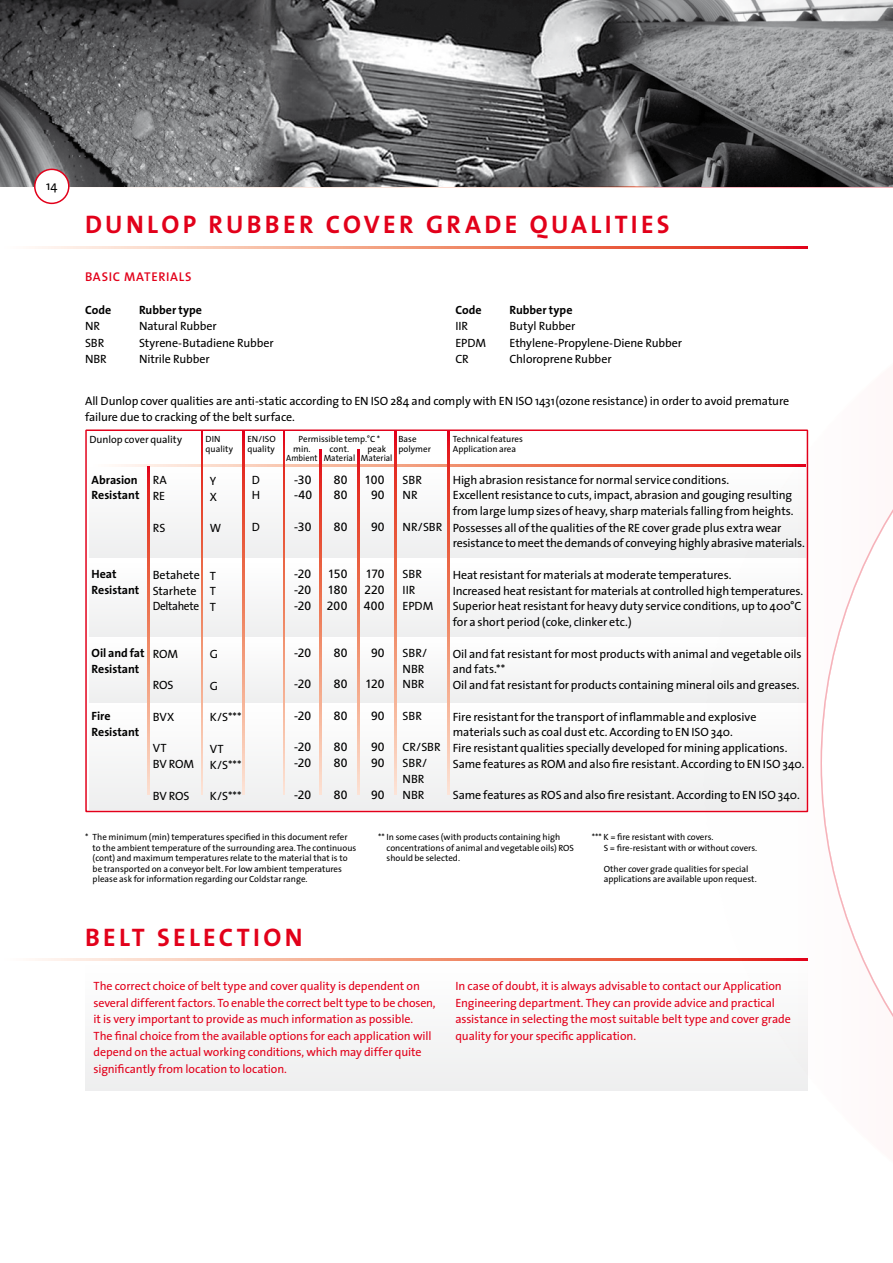
<style>
.page{position:relative;width:893px;height:1263px;background:#fff}
.page>*{position:absolute;margin:0;border:0;box-sizing:border-box;transform-origin:0 0}
.t1{font:700 25.5px "The Sans";letter-spacing:.13em;color:#e2001a}
.t2{font:600 12.75px "The Sans";letter-spacing:.06em;color:#e2001a}
.t3{font:12.75px "The Sans";color:#000}
.t4{font:12px/15.8px "The Sans";letter-spacing:-.01em;color:#000}
.t5{font:12px/16.5px "The Sans";letter-spacing:-.01em;color:#e2001a}
.t6{font:12px/15.8px "Frutiger LT Std";letter-spacing:.02em;color:#000}
.t7{font:700 12px/15.8px "The Sans";letter-spacing:-.005em;color:#000}
.t8{font:10.5px "The Sans";letter-spacing:-.005em;color:#000}
.t9{font:9px/10.5px "The Sans";color:#000}
</style>
<div class="page">
<svg style="left:0;top:186px;width:655px;height:1px"></svg>
<img style="left:0;top:0;width:702px;height:186px">
<svg style="left:702px;top:0;width:32px;height:187px;background:#696a6c"></svg>
<svg style="left:734px;top:0;width:159px;height:187px;background:#858687"></svg>
<div style="left:85px;top:958px;width:723px;height:133px;background:#f6f6f7"></div>
<svg style="left:32px;top:247px;width:776px;height:1px"></svg>
<svg style="left:32px;top:958px;width:776px;height:2px;background:#f0907a"></svg>
<div style="left:90px;top:703px;width:716px;height:106px;background:#f6f6f7"></div>
<div style="left:89px;top:465px;width:717px;height:93px;background:#f6f6f6"></div>
<div style="left:89px;top:561px;width:717px;height:76px;background:#f6f6f7"></div>
<div style="left:89px;top:637px;width:717px;height:66px;background:#f6f6f7"></div>
<svg style="left:115px;top:464px;width:691px;height:2px"></svg>
<svg style="left:320px;top:449px;width:2px;height:345px"></svg>
<svg style="left:358px;top:449px;width:1px;height:345px"></svg>
<svg style="left:148px;top:466px;width:2px;height:328px"></svg>
<svg style="left:201px;top:431px;width:2px;height:363px"></svg>
<svg style="left:243px;top:431px;width:1px;height:363px"></svg>
<svg style="left:283px;top:431px;width:2px;height:363px"></svg>
<svg style="left:448px;top:431px;width:2px;height:363px"></svg>
<svg style="left:395px;top:431px;width:1px;height:363px"></svg>
<div style="left:35px;top:169px;width:34px;height:34px;background:#fff;border-radius:50%"></div>
<div style="left:34px;top:169px;width:36px;height:35px;border:2px solid #e2001a;border-radius:50%"></div>
<p class="t3" style="left:46px;top:175px;width:13px">14</p>
<h1 class="t1" style="left:85px;top:203px;width:586px">Dunlop rubber Cover grade qualities</h1>
<p class="t2" style="left:85px;top:266px;width:108px">BASIC MATERIALS</p>
<p class="t7" style="left:85px;top:301px;width:45px">Code R</p>
<p class="t7" style="left:146px;top:301px;width:58px">ubber type</p>
<p class="t4" style="left:85px;top:318px;width:17px">NR</p>
<p class="t4" style="left:139px;top:318px;width:79px">Natural Rubber</p>
<p class="t4" style="left:85px;top:334px;width:21px">SBR</p>
<p class="t4" style="left:139px;top:334px;width:136px">Styrene-Butadiene Rubber</p>
<p class="t4" style="left:85px;top:351px;width:23px">NBR</p>
<p class="t4" style="left:139px;top:351px;width:72px">Nitrile Rubber</p>
<p class="t7" style="left:455px;top:301px;width:45px">Code R</p>
<p class="t7" style="left:516px;top:301px;width:58px">ubber type</p>
<p class="t4" style="left:455px;top:318px;width:14px">IIR</p>
<p class="t4" style="left:509px;top:318px;width:67px">Butyl Rubber</p>
<p class="t4" style="left:455px;top:334px;width:32px">EPDM</p>
<p class="t4" style="left:509px;top:334px;width:174px">Ethylene-Propylene-Diene Rubber</p>
<p class="t4" style="left:455px;top:351px;width:15px">CR</p>
<p class="t4" style="left:509px;top:351px;width:104px">Chloroprene Rubber</p>
<p class="t4" style="left:85px;top:392px;width:706px;line-height:16.5px">All Dunlop cover qualities are anti-static according to EN ISO 284 and comply with EN ISO 1431(ozone resistance) in order to avoid premature failure due to cracking of the belt surface.</p>
<p class="t9" style="left:298px;top:433px;width:83px">Permissible temp.°C *</p>
<p class="t9" style="left:453px;top:433px;width:72px">Technical features<br>Application area</p>
<p class="t4" style="left:453px;top:471px;width:354px">High abrasion resistance for normal service conditions.<br>Excellent resistance to cuts, impact, abrasion and gouging resulting from large lump sizes of heavy, sharp materials falling from heights.<br>Possesses all of the qualities of the RE cover grade plus extra wear resistance to meet the demands of conveying highly abrasive materials.</p>
<p class="t4" style="left:453px;top:567px;width:352px">Heat resistant for materials at moderate temperatures.<br>Increased heat resistant for materials at controlled high temperatures.<br>Superior heat resistant for heavy duty service conditions, up to 400°C for a short period (coke, clinker etc.)</p>
<p class="t4" style="left:453px;top:645px;width:350px">Oil and fat resistant for most products with animal and vegetable oils and fats.**<br>Oil and fat resistant for products containing mineral oils and greases.</p>
<p class="t4" style="left:453px;top:708px;width:353px">Fire resistant for the transport of inflammable and explosive materials such as coal dust etc. According to EN ISO 340.<br>Fire resistant qualities specially developed for mining applications.<br>Same features as ROM and also fire resistant. According to EN ISO 340.</p>
<p class="t4" style="left:453px;top:787px;width:349px">Same features as ROS and also fire resistant. According to EN ISO 340.</p>
<p class="t8" style="left:89px;top:430px;width:94px">Dunlop cover quality</p>
<p class="t9" style="left:247px;top:433px;width:29px">en/iso quality</p>
<p class="t4" style="left:252px;top:471px;width:10px">D<br>H</p>
<p class="t4" style="left:252px;top:519px;width:10px">D</p>
<p class="t9" style="left:206px;top:433px;width:29px">Din quality</p>
<p class="t4" style="left:210px;top:473px;width:9px">Y<br>X</p>
<p class="t4" style="left:210px;top:520px;width:13px">W</p>
<p class="t4" style="left:210px;top:567px;width:8px;text-align:justify">T T T</p>
<p class="t4" style="left:210px;top:646px;width:10px">G</p>
<p class="t4" style="left:210px;top:678px;width:10px">G</p>
<p class="t4" style="left:210px;top:709px;width:33px">K/S***</p>
<p class="t4" style="left:210px;top:741px;width:33px">VT<br>K/S***</p>
<p class="t4" style="left:210px;top:788px;width:33px">K/S***</p>
<p class="t9" style="left:398px;top:433px;width:34px">Base polymer</p>
<p class="t4" style="left:403px;top:471px;width:21px">SBR<br>NR</p>
<p class="t4" style="left:403px;top:519px;width:41px">NR/SBR</p>
<p class="t4" style="left:403px;top:566px;width:32px">SBR<br>IIR<br>EPDM</p>
<p class="t4" style="left:403px;top:645px;width:26px">SBR/<br>NBR<br>NBR</p>
<p class="t4" style="left:403px;top:708px;width:21px">SBR</p>
<p class="t4" style="left:403px;top:739px;width:40px">CR/SBR<br>SBR/<br>NBR<br>NBR</p>
<p class="t9" style="left:361px;top:444px;width:33px;line-height:9px;text-align:center">peak<br>Material</p>
<p class="t6" style="left:365px;top:472px;width:22px;text-align:center">100<br>90</p>
<p class="t6" style="left:371px;top:519px;width:15px">90</p>
<p class="t6" style="left:364px;top:566px;width:22px;text-align:justify">170<br>220<br>400</p>
<p class="t6" style="left:371px;top:645px;width:15px">90</p>
<p class="t6" style="left:365px;top:676px;width:21px">120</p>
<p class="t6" style="left:371px;top:708px;width:15px">90</p>
<p class="t6" style="left:371px;top:739px;width:15px">90<br>90</p>
<p class="t6" style="left:371px;top:787px;width:15px">90</p>
<p class="t9" style="left:286px;top:444px;width:33px;line-height:9px;text-align:center">min.<br>Ambient</p>
<p class="t6" style="left:294px;top:472px;width:20px">-30 -40</p>
<p class="t6" style="left:294px;top:519px;width:19px">-30</p>
<p class="t6" style="left:294px;top:566px;width:19px;text-align:justify">-20 -20 -20</p>
<p class="t6" style="left:294px;top:645px;width:19px">-20</p>
<p class="t6" style="left:294px;top:676px;width:19px">-20</p>
<p class="t6" style="left:294px;top:708px;width:19px">-20</p>
<p class="t6" style="left:294px;top:739px;width:19px">-20 -20</p>
<p class="t6" style="left:294px;top:787px;width:19px">-20</p>
<p class="t9" style="left:324px;top:444px;width:33px;line-height:9px;text-align:center">cont.<br>Material</p>
<p class="t6" style="left:334px;top:472px;width:15px">80<br>80</p>
<p class="t6" style="left:334px;top:519px;width:15px">80</p>
<p class="t6" style="left:327px;top:566px;width:22px;text-align:justify">150<br>180<br>200</p>
<p class="t6" style="left:334px;top:645px;width:15px">80</p>
<p class="t6" style="left:334px;top:676px;width:15px">80</p>
<p class="t6" style="left:334px;top:708px;width:15px">80</p>
<p class="t6" style="left:334px;top:739px;width:15px">80<br>80</p>
<p class="t6" style="left:334px;top:787px;width:15px">80</p>
<p class="t7" style="left:92px;top:471px;width:49px">Abrasion<br>Resistant</p>
<p class="t4" style="left:153px;top:472px;width:16px">RA<br>RE</p>
<p class="t4" style="left:153px;top:519px;width:14px">RS</p>
<p class="t4" style="left:153px;top:566px;width:49px">Betahete<br>Starhete<br>Deltahete</p>
<p class="t4" style="left:153px;top:645px;width:27px">ROM</p>
<p class="t4" style="left:153px;top:677px;width:22px">ROS</p>
<p class="t4" style="left:153px;top:708px;width:23px">BVX</p>
<p class="t4" style="left:153px;top:740px;width:43px">VT<br>BV ROM</p>
<p class="t4" style="left:153px;top:788px;width:38px">BV ROS</p>
<p class="t7" style="left:92px;top:566px;width:49px">Heat<br>Resistant</p>
<p class="t7" style="left:92px;top:645px;width:55px">Oil and fat<br>Resistant</p>
<p class="t7" style="left:92px;top:708px;width:49px">Fire<br>Resistant</p>
<p class="t9" style="left:93px;top:831px;width:265px;text-indent:-8px">* The minimum (min) temperatures specified in this document refer to the ambient temperature of the surrounding area. The continuous (cont) and maximum temperatures relate to the material that is to be transported on a conveyor belt. For low ambient temperatures please ask for information regarding our Coldstar range.</p>
<h1 class="t1" style="left:85px;top:915px;width:16px">BELT</h1>
<h1 class="t1" style="left:157px;top:915px;width:17px">SELECTION</h1>
<p class="t9" style="left:387px;top:831px;width:189px;text-indent:-8px">** In some cases (with products containing high concentrations of animal and vegetable oils) ROS should be selected.</p>
<p class="t9" style="left:604px;top:831px;width:155px;text-indent:-12px">*** K = fire resistant with covers.<br>S = fire-resistant with or without covers.</p>
<p class="t9" style="left:604px;top:863px;width:154px">Other cover grade qualities for special applications are available upon request.</p>
<p class="t5" style="left:94px;top:977px;width:344px">The correct choice of belt type and cover quality is dependent on several different factors. To enable the correct belt type to be chosen, it is very important to provide as much information as possible.<br>The final choice from the available options for each application will depend on the actual working conditions, which may differ quite significantly from location to location.</p>
<p class="t5" style="left:455px;top:977px;width:337px">In case of doubt, it is always advisable to contact our Application Engineering department. They can provide advice and practical assistance in selecting the most suitable belt type and cover grade quality for your specific application.</p>
</div>
